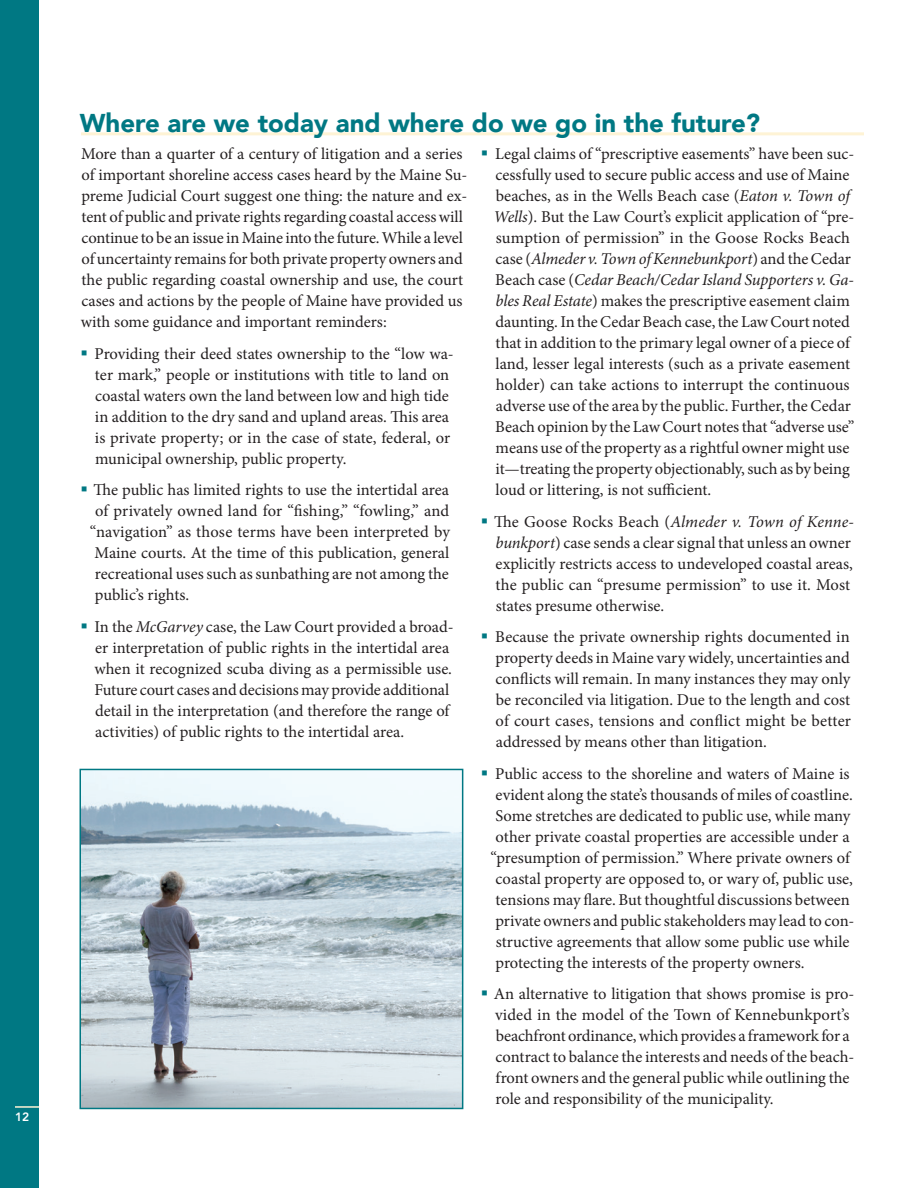
<style>
.page{position:relative;width:918px;height:1188px;background:#fff}
.page>*{position:absolute;margin:0;border:0;box-sizing:border-box;transform-origin:0 0}
.Subheads2{font:900 25.8px "Avenir";color:#007883}
._1_column_text{font:16.5px/21px "Minion Pro";color:#231f20}
.t1{font:800 12px "Avenir";color:#fff}
.s1{font-style:italic}
</style>
<div class="page">
<div style="left:0;top:0;width:39px;height:1188px;background:#007883"></div>
<hr style="left:15px;top:1106px;width:24px;height:2px;background:#fef3d5">
<hr style="left:81px;top:132px;width:783px;height:3px;background:#fef3d5">
<img style="left:83px;top:772px;width:377px;height:334px">
<div style="left:80px;top:769px;width:383px;height:340px;border:2px solid #007883"></div>
<p class="t1" style="left:15px;top:1108px;width:16px">12</p>
<p class="Subheads2" style="left:80px;top:101px;width:682px">Where are we today and where do we go in the future?</p>
<p class="_1_column_text" style="left:81px;top:144px;width:388px">More than a quarter of a century of litigation and a series of important shoreline access cases heard by the Maine Su&shy;preme Judicial Court suggest one thing: the nature and ex&shy;tent of public and private rights regarding coastal access will continue to be an issue in Maine into the future. While a level of uncertainty remains for both private property owners and the public regarding coastal ownership and use, the court cases and actions by the people of Maine have provided us with some guidance and important reminders:</p>
<p class="_1_column_text" style="left:95px;top:343px;width:361px">Providing their deed states ownership to the “low wa&shy;ter mark,” people or institutions with title to land on coastal waters own the land between low and high tide in addition to the dry sand and upland areas. This area is private property; or in the case of state, federal, or municipal ownership, public property.</p>
<p class="_1_column_text" style="left:93px;top:480px;width:357px">The public has limited rights to use the intertidal area</p>
<p class="_1_column_text" style="left:95px;top:501px;width:356px">of privately owned land for “fishing,” “fowling,” and</p>
<p class="_1_column_text" style="left:90px;top:522px;width:362px">“navigation” as those terms have been interpreted by</p>
<p class="_1_column_text" style="left:95px;top:543px;width:356px">Maine courts. At the time of this publication, general</p>
<p class="_1_column_text" style="left:95px;top:564px;width:356px">recreational uses such as sunbathing are not among the</p>
<p class="_1_column_text" style="left:95px;top:585px;width:96px">public’s rights.</p>
<p class="_1_column_text" style="left:94px;top:616px;width:361px">In the <span class="s1">McGarvey</span> case, the Law Court provided a broad&shy;er interpretation of public rights in the intertidal area when it recognized scuba diving as a permissible use.<br>Future court cases and decisions may provide additional detail in the interpretation (and therefore the range of activities) of public rights to the intertidal area.</p>
<p class="_1_column_text" style="left:494px;top:144px;width:362px">Legal claims of “prescriptive easements” have been suc&shy;cessfully used to secure public access and use of Maine beaches, as in the Wells Beach case (<span class="s1">Eaton v. Town of Wells</span>). But the Law Court’s explicit application of “pre&shy;sumption of permission” in the Goose Rocks Beach case (<span class="s1">Almeder v. Town of Kennebunkport</span>) and the Cedar Beach case (<span class="s1">Cedar Beach/Cedar Island Supporters v. Ga&shy;bles Real Estate</span>) makes the prescriptive easement claim daunting. In the Cedar Beach case, the Law Court noted that in addition to the primary legal owner of a piece of land, lesser legal interests (such as a private easement holder) can take actions to interrupt the continuous adverse use of the area by the public. Further, the Cedar Beach opinion by the Law Court notes that “adverse use” means use of the property as a rightful owner might use it—treating the property objectionably, such as by being loud or littering, is not sufficient.</p>
<p class="_1_column_text" style="left:494px;top:511px;width:362px">The Goose Rocks Beach (<span class="s1">Almeder v. Town of Kenne&shy;bunkport</span>) case sends a clear signal that unless an owner explicitly restricts access to undeveloped coastal areas, the public can “presume permission” to use it. Most states presume otherwise.</p>
<p class="_1_column_text" style="left:495px;top:627px;width:357px;text-align:justify">Because the private ownership rights documented in property deeds in Maine vary widely, uncertainties and conflicts will remain. In many instances they may only be reconciled via litigation. Due to the length and cost of court cases, tensions and conflict might be better addressed by means other than litigation.</p>
<p class="_1_column_text" style="left:495px;top:763px;width:356px">Public access to the shoreline and waters of Maine is</p>
<p class="_1_column_text" style="left:496px;top:784px;width:359px">evident along the state’s thousands of miles of coastline.</p>
<p class="_1_column_text" style="left:496px;top:805px;width:356px">Some stretches are dedicated to public use, while many</p>
<p class="_1_column_text" style="left:496px;top:826px;width:356px">other private coastal properties are accessible under a</p>
<p class="_1_column_text" style="left:490px;top:847px;width:361px">“presumption of permission.” Where private owners of</p>
<p class="_1_column_text" style="left:496px;top:868px;width:359px">coastal property are opposed to, or wary of, public use,</p>
<p class="_1_column_text" style="left:496px;top:889px;width:356px">tensions may flare. But thoughtful discussions between</p>
<p class="_1_column_text" style="left:496px;top:910px;width:360px">private owners and public stakeholders may lead to con-</p>
<p class="_1_column_text" style="left:496px;top:931px;width:355px">structive agreements that allow some public use while</p>
<p class="_1_column_text" style="left:496px;top:952px;width:310px">protecting the interests of the property owners.</p>
<p class="_1_column_text" style="left:494px;top:984px;width:362px">An alternative to litigation that shows promise is pro&shy;vided in the model of the Town of Kennebunkport’s beachfront ordinance, which provides a framework for a contract to balance the interests and needs of the beach&shy;front owners and the general public while outlining the role and responsibility of the municipality.</p>
</div>
